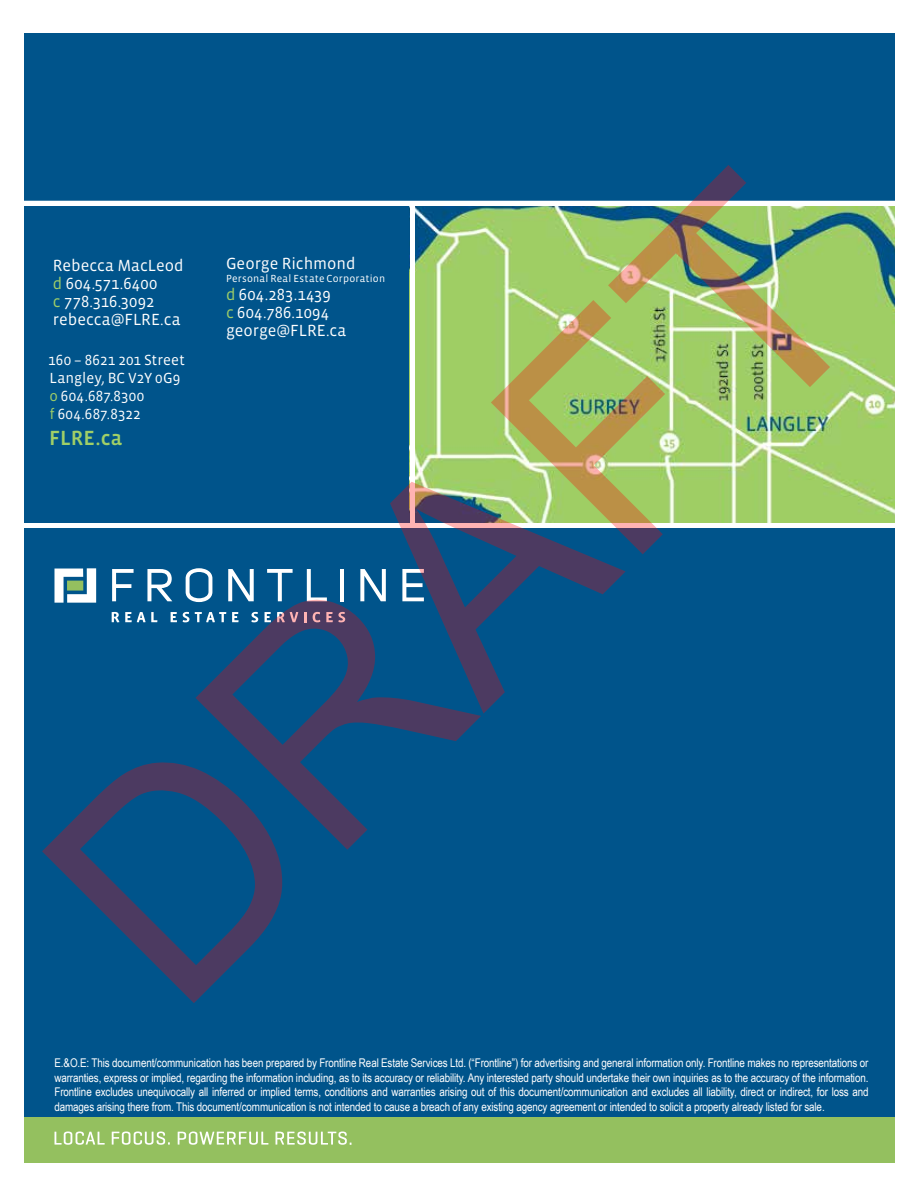
<style>
.page{position:relative;width:918px;height:1188px;background:#fff}
.page>*{position:absolute;margin:0;border:0;box-sizing:border-box;transform-origin:0 0}
.t1{font:300px "Arial";color:rgb(255 0 0/.3)}
.t2{font:21px "Vista Sans Med";letter-spacing:.005em;color:#a0cf67}
.t3{font:16.5px/18px "Vista Sans";letter-spacing:.005em;color:#fff}
.t4{font:15px/18px "Vista Sans";letter-spacing:.01em;color:#fff}
.t5{font:12px/14.4px "Arial Narrow";letter-spacing:-.01em;color:#fff;text-align:justify}
.t6{font:10.5px "Vista Sans";letter-spacing:.02em;color:#fff}
.s1{color:#a0cf67}
</style>
<div class="page">
<div style="left:21px;top:33px;width:875px;height:490px;background:#00548b"></div>
<div style="left:17px;top:528px;width:883px;height:610px;background:#00548b"></div>
<div style="left:10px;top:1117px;width:890px;height:45px;background:#94c05f"></div>
<svg style="left:55px;top:1132px;width:50px;height:13px"></svg>
<svg style="left:112px;top:1132px;width:58px;height:13px"></svg>
<svg style="left:178px;top:1132px;width:90px;height:13px"></svg>
<svg style="left:276px;top:1132px;width:76px;height:13px"></svg>
<svg style="left:112px;top:569px;width:22px;height:32px"></svg>
<svg style="left:147px;top:569px;width:25px;height:32px"></svg>
<svg style="left:186px;top:568px;width:26px;height:34px"></svg>
<svg style="left:228px;top:569px;width:26px;height:32px"></svg>
<svg style="left:267px;top:569px;width:26px;height:32px"></svg>
<svg style="left:307px;top:569px;width:20px;height:32px"></svg>
<hr style="left:340px;top:569px;width:4px;height:32px;background:#fff">
<svg style="left:360px;top:569px;width:26px;height:32px"></svg>
<svg style="left:402px;top:569px;width:22px;height:32px"></svg>
<svg style="left:112px;top:612px;width:7px;height:10px"></svg>
<svg style="left:125px;top:612px;width:32px;height:10px"></svg>
<svg style="left:171px;top:612px;width:6px;height:10px"></svg>
<svg style="left:183px;top:612px;width:6px;height:10px"></svg>
<svg style="left:195px;top:612px;width:31px;height:10px"></svg>
<svg style="left:232px;top:612px;width:7px;height:10px"></svg>
<svg style="left:251px;top:612px;width:7px;height:10px"></svg>
<svg style="left:265px;top:612px;width:6px;height:10px"></svg>
<svg style="left:277px;top:612px;width:21px;height:10px"></svg>
<svg style="left:304px;top:612px;width:2px;height:10px"></svg>
<svg style="left:313px;top:612px;width:7px;height:10px"></svg>
<svg style="left:326px;top:612px;width:19px;height:10px"></svg>
<svg style="left:54px;top:568px;width:42px;height:35px"></svg>
<div style="left:67px;top:581px;width:16px;height:10px;background:#94c05f"></div>
<img style="left:415px;top:206px;width:481px;height:317px">
<div style="left:410px;top:202px;width:5px;height:324px;background:#fff"></div>
<svg style="left:23px;top:201px;width:873px;height:1px"></svg>
<div style="left:0;top:0;width:23px;height:1173px;background:#fff"></div>
<hr style="left:2px;top:202px;width:916px;height:4px;background:#fff">
<div style="left:896px;top:0;width:22px;height:1188px;background:#fff"></div>
<h1 class="t1" style="left:-43px;top:799px;width:1001px;rotate:-45deg">DRAFT</h1>
<h3 class="t3" style="left:226px;top:255px;width:131px">George Richmond</h3>
<p class="t6" style="left:226px;top:273px;width:161px">Personal Real Estate Corporation</p>
<h3 class="t3" style="left:226px;top:286px;width:122px"><span class="s1">d</span> 604.283.1439<br><span class="s1">c</span> 604.786.1094 george@FLRE.ca</h3>
<h3 class="t3" style="left:53px;top:257px;width:132px">Rebecca MacLeod <span class="s1">d</span> 604.571.6400<br><span class="s1">c</span> 778.316.3092 rebecca@FLRE.ca</h3>
<p class="t4" style="left:48px;top:352px;width:138px">160 – 8621 201 Street<br>Langley, BC V2Y 0G9 <span class="s1">o</span> 604.687.8300<br><span class="s1">f</span> 604.687.8322</p>
<h2 class="t2" style="left:49px;top:427px;width:74px">FLRE.ca</h2>
<p class="t5" style="left:54px;top:1056px;width:816px">E.&amp;O.E: This document/communication has been prepared by Frontline Real Estate Services Ltd. (“Frontline”) for advertising and general information only. Frontline makes no representations or warranties, express or implied, regarding the information including, as to its accuracy or reliability. Any interested party should undertake their own inquiries as to the accuracy of the information.<br>Frontline excludes unequivocally all inferred or implied terms, conditions and warranties arising out of this document/communication and excludes all liability, direct or indirect, for loss and damages arising there from. This document/communication is not intended to cause a breach of any existing agency agreement or intended to solicit a property already listed for sale.</p>
</div>
